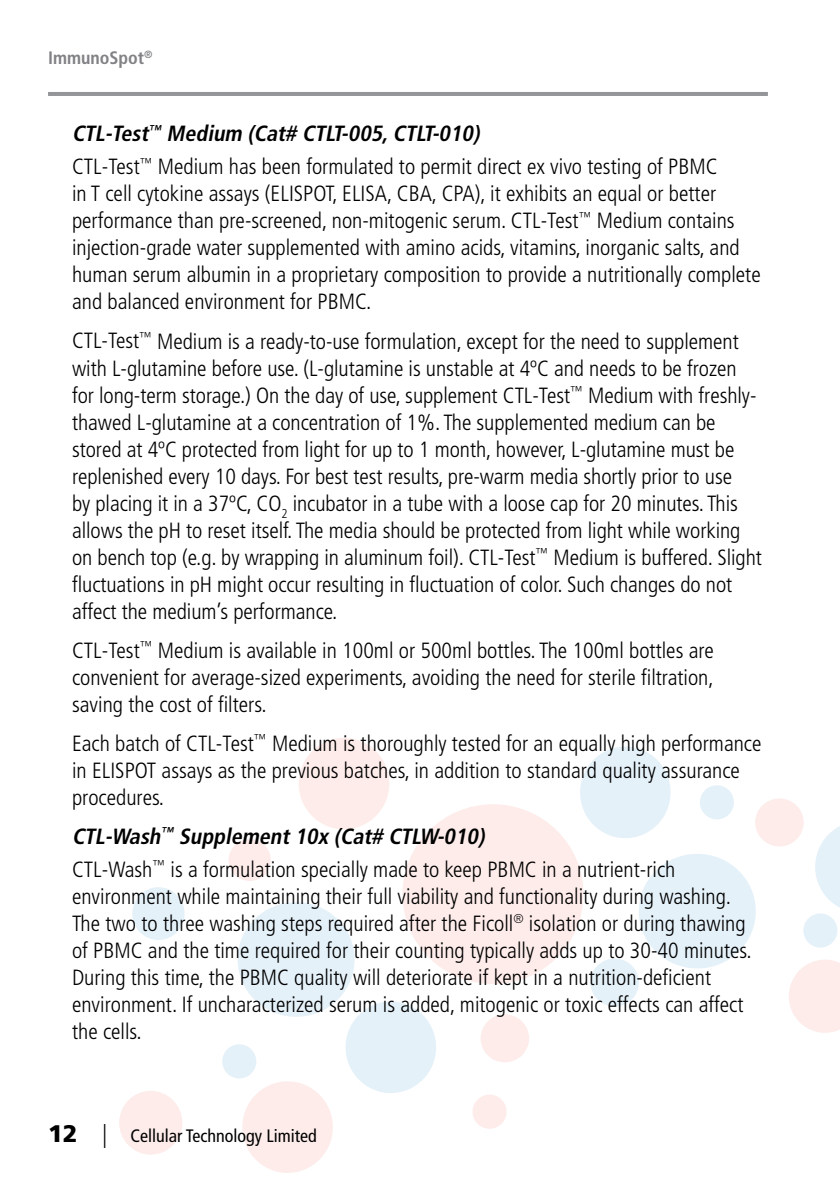
<style>
.page{position:relative;width:840px;height:1191px;background:#fff}
.page>*{position:absolute;margin:0;border:0;box-sizing:border-box;transform-origin:0 0}
.t1{font:300 condensed 22px/27px "Frutiger LT Std";color:#000}
.t2{font:condensed 18px "Frutiger LT Std";color:#000}
.t3{font:700 condensed 18px "Frutiger LT Std";color:#808285}
.s1{font-weight:700;font-style:italic}
.s2{font-weight:900;font-stretch:normal;font-size:24px}
.s3{font-weight:300;font-size:24px}
</style>
<div class="page">
<hr style="left:48px;top:92px;width:719px;height:4px;background:#939598">
<div style="left:638px;top:854px;width:117px;height:114px;background:#e5f1f9;border-radius:50%"></div>
<div style="left:402px;top:804px;width:181px;height:180px;background:#fdecea;border-radius:50%"></div>
<div style="left:802px;top:913px;width:34px;height:34px;background:#e5f1f9;border-radius:50%"></div>
<div style="left:579px;top:746px;width:91px;height:92px;background:#e5f1f9;border-radius:50%"></div>
<div style="left:298px;top:738px;width:91px;height:91px;background:#fdecea;border-radius:50%"></div>
<div style="left:242px;top:1081px;width:90px;height:91px;background:#fdecea;border-radius:50%"></div>
<svg style="left:815px;top:827px;width:24px;height:80px"></svg>
<div style="left:237px;top:902px;width:117px;height:114px;background:#e5f1f9;border-radius:50%"></div>
<div style="left:345px;top:1001px;width:91px;height:92px;background:#e5f1f9;border-radius:50%"></div>
<div style="left:132px;top:887px;width:52px;height:53px;background:#e5f1f9;border-radius:26px"></div>
<div style="left:119px;top:1090px;width:63px;height:64px;background:#fdecea;border-radius:50%"></div>
<svg style="left:789px;top:960px;width:50px;height:72px"></svg>
<div style="left:754px;top:798px;width:49px;height:48px;background:#fdecea;border-radius:50%"></div>
<div style="left:590px;top:958px;width:48px;height:48px;background:#e5f1f9;border-radius:50%"></div>
<div style="left:480px;top:1014px;width:49px;height:48px;background:#fdecea;border-radius:50%"></div>
<div style="left:228px;top:839px;width:42px;height:42px;background:#fdecea;border-radius:50%"></div>
<div style="left:222px;top:1044px;width:34px;height:34px;background:#e5f1f9;border-radius:50%"></div>
<div style="left:472px;top:1094px;width:34px;height:34px;background:#fdecea;border-radius:50%"></div>
<div style="left:699px;top:785px;width:34px;height:34px;background:#e5f1f9;border-radius:50%"></div>
<p class="t3" style="left:48px;top:47px;width:106px">ImmunoSpot<sup>®</sup></p>
<p class="t1" style="left:72px;top:118px;width:646px;line-height:33px"><span class="s1">CTL-Test</span><sup>™</sup> <span class="s1">Medium (Cat# CTLT-005,CTLT-010)<br></span>CTL-Test<sup>™</sup> Medium has been formulated to permit direct ex vivo testing of PBMC</p>
<p class="t1" style="left:72px;top:181px;width:689px">in T cell cytokine assays (ELISPOT, ELISA, CBA, CPA), it exhibits an equal or better performance than pre-screened, non-mitogenic serum. CTL-Test<sup>™</sup> Medium contains injection-grade water supplemented with amino acids, vitamins, inorganic salts, and human serum albumin in a proprietary composition to provide a nutritionally complete and balanced environment for PBMC.</p>
<p class="t1" style="left:72px;top:328px;width:691px">CTL-Test<sup>™</sup> Medium is a ready-to-use formulation, except for the need to supplement with L-glutamine before use. (L-glutamine is unstable at 4oC and needs to be frozen for long-term storage.) On the day of use, supplement CTL-Test<sup>™</sup> Medium with freshly&shy;thawed L-glutamine at a concentration of 1%. The supplemented medium can be stored at 4oC protected from light for up to 1 month, however, L-glutamine must be replenished every 10 days. For best test results, pre-warm media shortly prior to use<br>by placing it in a 37oC, CO<sub>2</sub> incubator in a tube with a loose cap for 20 minutes. This allows the pH to reset itself. The media should be protected from light while working on bench top (e.g. by wrapping in aluminum foil). CTL-Test<sup>™</sup> Medium is buffered. Slight fluctuations in pH might occur resulting in fluctuation of color. Such changes do not affect the medium’s performance.</p>
<p class="t1" style="left:72px;top:637px;width:643px;text-align:justify">CTL-Test<sup>™</sup> Medium is available in 100ml or 500ml bottles. The 100ml bottles are convenient for average-sized experiments, avoiding the need for sterile filtration, saving the cost of filters.</p>
<p class="t1" style="left:72px;top:730px;width:690px">Each batch of CTL-Test<sup>™</sup> Medium is thoroughly tested for an equally high performance in ELISPOT assays as the previous batches, in addition to standard quality assurance procedures.</p>
<p class="t1" style="left:72px;top:820px;width:604px;line-height:33px"><span class="s1">CTL-Wash</span><sup>™</sup> <span class="s1">Supplement10x (Cat# CTLW-010)<br></span>CTL-Wash<sup>™</sup> is a formulation specially made to keep PBMC in a nutrient-rich</p>
<p class="t1" style="left:72px;top:883px;width:680px">environment while maintaining their full viability and functionality during washing.<br>The two to three washing steps required after the Ficoll<sup>®</sup> isolation or during thawing of PBMC and the time required for their counting typically adds up to 30-40 minutes.<br>During this time, the PBMC quality will deteriorate if kept in a nutrition-deficient environment. If uncharacterized serum is added, mitogenic or toxic effects can affect the cells.</p>
<p class="t2" style="left:48px;top:1125px;width:270px"><span class="s2">12</span> <span class="s3">|</span> Cellular Technology Limited</p>
</div>
